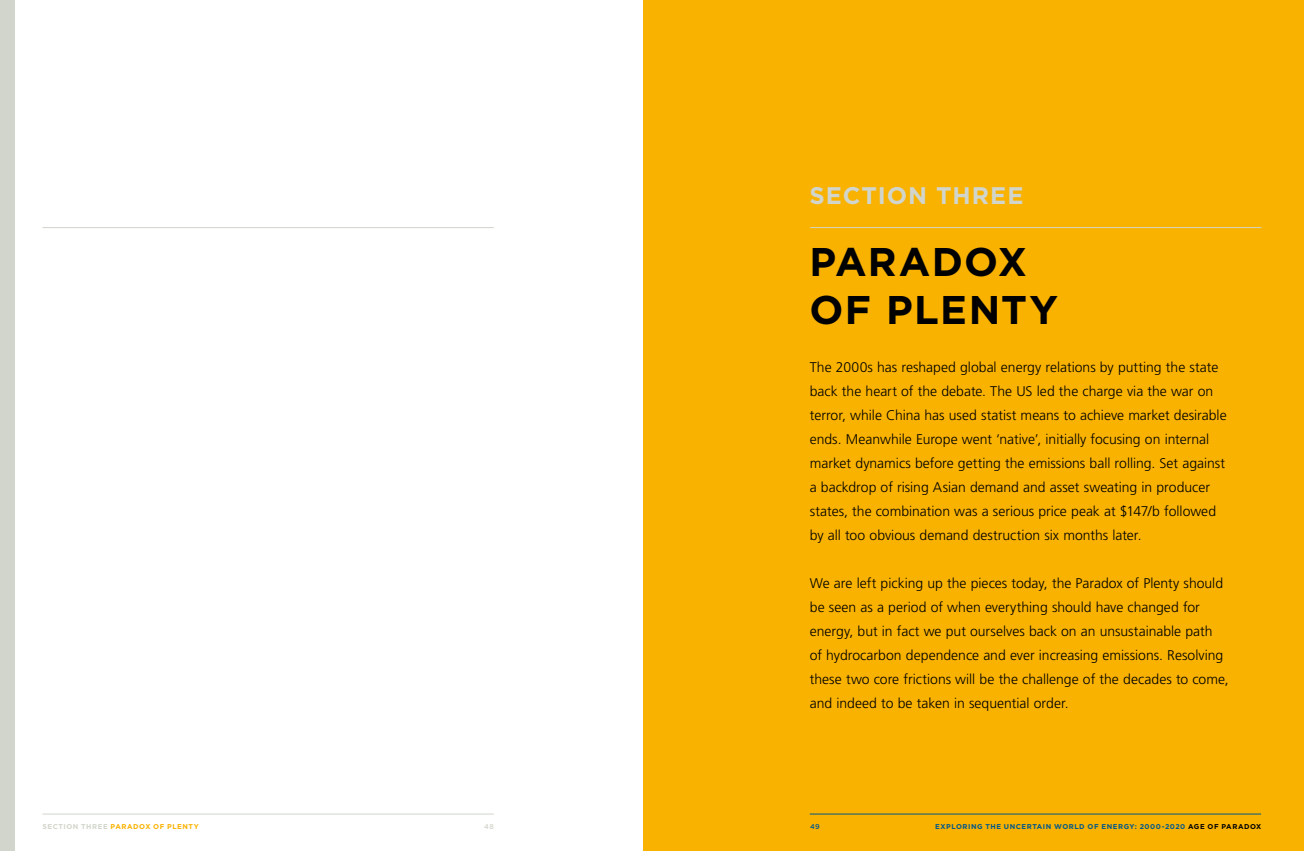
<style>
.page{position:relative;width:1304px;height:851px;background:#fff}
.page>*{position:absolute;margin:0;border:0;box-sizing:border-box;transform-origin:0 0}
.t1{font:700 40px/48px "Gotham";letter-spacing:.03em;color:#000}
.t2{font:700 24px "Gotham";letter-spacing:.035em;color:#d1d5cb}
.t3{font:300 14px/24px "Frutiger";color:#000}
.t4{font:700 7px "Gotham";letter-spacing:.08em;color:#00578a}
.t5{font:700 7px "Gotham";letter-spacing:.075em;color:#000}
.t6{font:700 7px "Gotham";color:#f9b200}
.t7{font:700 7px "Gotham";letter-spacing:.075em;color:#d1d5cb}
.t8{font:500 7px "Gotham";color:#d1d5cb}
.t9{font:500 7px "Gotham";color:#00578a}
.s1{color:#d1d5cb}
.s2{color:#00578a}
</style>
<div class="page">
<hr style="left:43px;top:813px;width:451px;height:1px;background:#d1d5cb">
<hr style="left:43px;top:227px;width:451px;height:1px;background:#d1d5cb">
<div style="left:0;top:0;width:14px;height:850px;background:#d1d5cb"></div>
<div style="left:643px;top:0;width:661px;height:850px;background:#f9b200"></div>
<hr style="left:810px;top:813px;width:451px;height:1px;background:#00578a">
<hr style="left:810px;top:227px;width:451px;height:1px;background:#d1d5cb">
<h2 class="t2" style="left:809px;top:182px;width:180px">SECTION THREE</h2>
<h1 class="t1" style="left:809px;top:237px;width:250px">PARADOX<br>OF PLENTY</h1>
<p class="t3" style="left:810px;top:355px;width:418px">The 2000s has reshaped global energy relations by putting the state back the heart of the debate. The US led the charge via the war on terror, while China has used statist means to achieve market desirable ends. Meanwhile Europe went ‘native’, initially focusing on internal market dynamics before getting the emissions ball rolling. Set against a backdrop of rising Asian demand and asset sweating in producer states, the combination was a serious price peak at $147/b followed by all too obvious demand destruction six months later.</p>
<p class="t3" style="left:810px;top:571px;width:420px">We are left picking up the pieces today, the Paradox of Plenty should be seen as a period of when everything should have changed for energy, but in fact we put ourselves back on an unsustainable path<br>of hydrocarbon dependence and ever increasing emissions. Resolving these two core frictions will be the challenge of the decades to come, and indeed to be taken in sequential order.</p>
<p class="t7" style="left:43px;top:821px;width:16px">SECTI</p>
<p class="t7" style="left:66px;top:821px;width:32px">ON THREE</p>
<p class="t6" style="left:111px;top:821px;width:7px">PARADOX</p>
<p class="t6" style="left:153px;top:821px;width:36px">OF PLENTY</p>
<p class="t8" style="left:484px;top:822px;width:11px">48</p>
<p class="t9" style="left:810px;top:822px;width:11px">49</p>
<p class="t4" style="left:935px;top:821px;width:184px"><span class="s1">E</span>XP<span class="s1">L</span>OR<span class="s1">IN</span>G <span class="s1">TH</span>E <span class="s1">UNC</span>ER<span class="s1">T</span>A<span class="s1">IN W</span>OR<span class="s1">L</span>D OF E<span class="s1">N</span>ERG</p>
<p class="t5" style="left:1130px;top:821px;width:133px"><span class="s2">Y: 2000-2020</span> AGE OF PARADOX</p>
</div>
